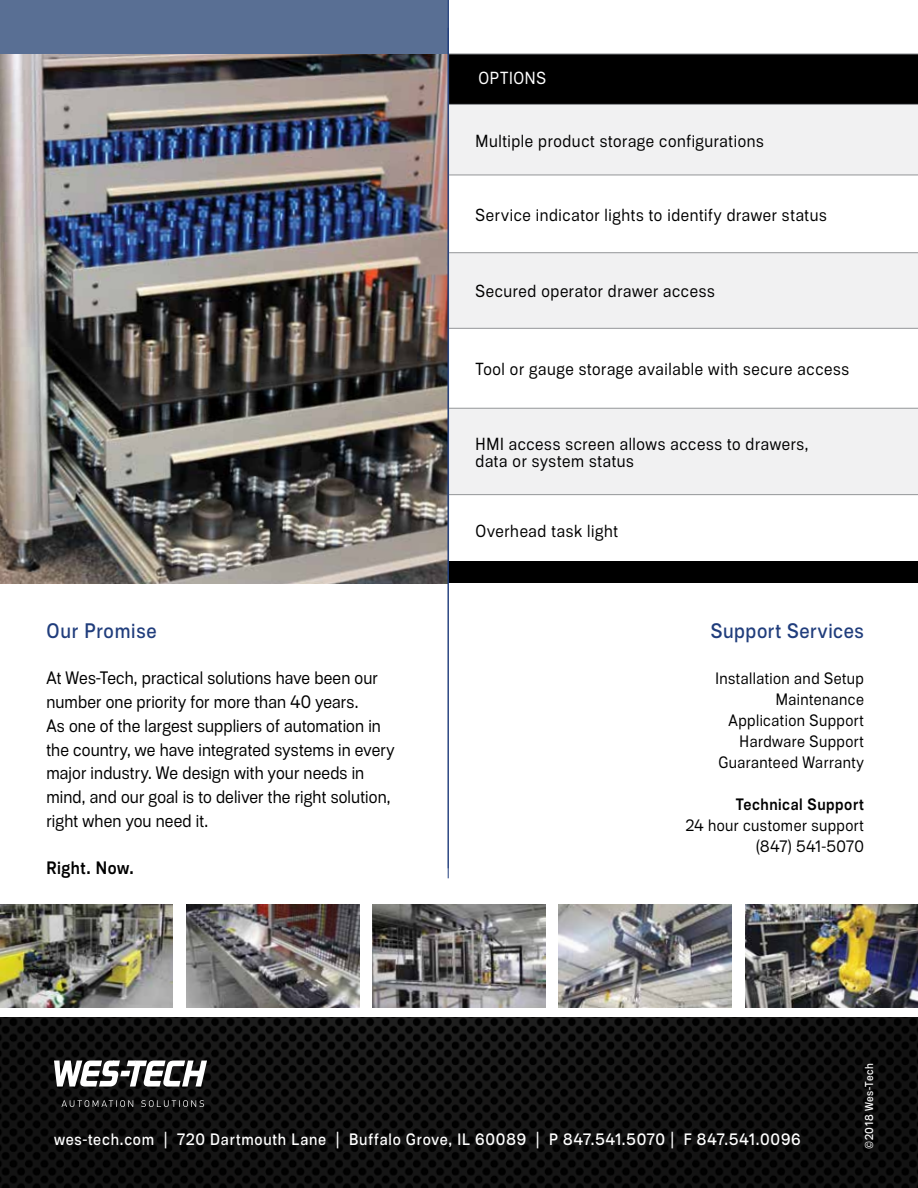
<style>
.page{position:relative;width:918px;height:1188px;background:#fff}
.page>*{position:absolute;margin:0;border:0;box-sizing:border-box;transform-origin:0 0}
.t1{font:500 21px "Substance";letter-spacing:.035em;color:#203d7c;scale:.85 1}
.t2{font:18px/23.7px "Substance";letter-spacing:.005em;color:#000;scale:.85 1}
.t3{font:700 18px "Substance";letter-spacing:.03em;color:#000;scale:.85 1}
.t4{font:17.4px/17.4px "Substance";letter-spacing:.04em;color:#000;scale:.85 1}
.t5{font:17.4px "Substance";letter-spacing:.045em;color:#fff;scale:.85 1}
.t6{font:16.5px/21px "Substance";letter-spacing:.03em;color:#000;text-align:right;scale:.85 1}
.t7{font:500 16.5px "Substance";letter-spacing:.055em;color:#fff;scale:.85 1}
.t8{font:700 16.5px "Substance";letter-spacing:.035em;color:#000;scale:.85 1}
.t9{font:500 11.55px "Substance";letter-spacing:.06em;color:#fff;scale:.85 1}
</style>
<div class="page">
<img style="left:0;top:54px;width:448px;height:529px">
<div style="left:449px;top:54px;width:469px;height:50px;background:#000"></div>
<div style="left:449px;top:105px;width:469px;height:70px;background:#f1f1f2"></div>
<svg style="left:449px;top:253px;width:469px;height:309px;fill:#f1f1f2"></svg>
<hr style="left:448px;top:54px;width:470px;height:1px;background:#939598">
<hr style="left:448px;top:104px;width:470px;height:1px;background:#939598">
<hr style="left:448px;top:175px;width:470px;height:1px;background:#939598">
<hr style="left:448px;top:252px;width:470px;height:1px;background:#939598">
<hr style="left:448px;top:328px;width:470px;height:1px;background:#939598">
<hr style="left:448px;top:408px;width:470px;height:1px;background:#939598">
<hr style="left:448px;top:494px;width:470px;height:1px;background:#939598">
<div style="left:448px;top:562px;width:470px;height:21px;background:#000"></div>
<div style="left:0;top:0;width:448px;height:54px;background:#596f94"></div>
<img style="left:0;top:1017px;width:918px;height:171px">
<svg style="left:54px;top:1061px;width:153px;height:26px"></svg>
<svg style="left:62px;top:1100px;width:142px;height:7px"></svg>
<hr style="left:448px;top:0;width:1px;height:868px;background:#203d7c">
<hr style="left:448px;top:28px;width:1px;height:850px;background:#203d7c">
<img style="left:0;top:904px;width:173px;height:103px">
<img style="left:186px;top:904px;width:173px;height:103px">
<img style="left:559px;top:904px;width:173px;height:103px">
<img style="left:745px;top:904px;width:173px;height:103px">
<img style="left:373px;top:904px;width:172px;height:103px">
<p class="t5" style="left:479px;top:67px;width:81px">OPTIONS</p>
<p class="t4" style="left:476px;top:132px;width:341px">Multiple product storage configurations</p>
<p class="t4" style="left:476px;top:206px;width:415px">Service indicator lights to identify drawer status</p>
<p class="t4" style="left:476px;top:283px;width:283px">Secured operator drawer access</p>
<p class="t4" style="left:476px;top:361px;width:441px">Tool or gauge storage available with secure access</p>
<p class="t4" style="left:476px;top:435px;width:393px">HMI access screen allows access to drawers, data or system status</p>
<p class="t1" style="left:46px;top:619px;width:131px">Our Promise</p>
<p class="t2" style="left:46px;top:667px;width:411px">At Wes-Tech, practical solutions have been our number one priority for more than 40 years.<br>As one of the largest suppliers of automation in the country, we have integrated systems in every major industry. We design with your needs in mind, and our goal is to deliver the right solution, right when you need it.</p>
<p class="t3" style="left:46px;top:858px;width:104px">Right. Now.</p>
<p class="t4" style="left:476px;top:523px;width:169px">Overhead task light</p>
<p class="t1" style="left:711px;top:619px;width:182px">Support Services</p>
<p class="t6" style="left:715px;top:669px;width:176px">Installation and Setup<br>Maintenance<br>Application Support<br>Hardware Support<br>Guaranteed Warranty</p>
<p class="t8" style="left:736px;top:795px;width:152px">Technical Support</p>
<p class="t6" style="left:686px;top:816px;width:211px">24 hour customer support (847) 541-5070</p>
<p class="t7" style="left:54px;top:1130px;width:880px">wes-tech.com | 720 Dartmouth Lane | Buffalo Grove, IL 60089 | P 847.541.5070 | F 847.541.0096</p>
<p class="t9" style="left:862px;top:1149px;width:102px;rotate:-90deg">©2018 Wes-Tech</p>
</div>
